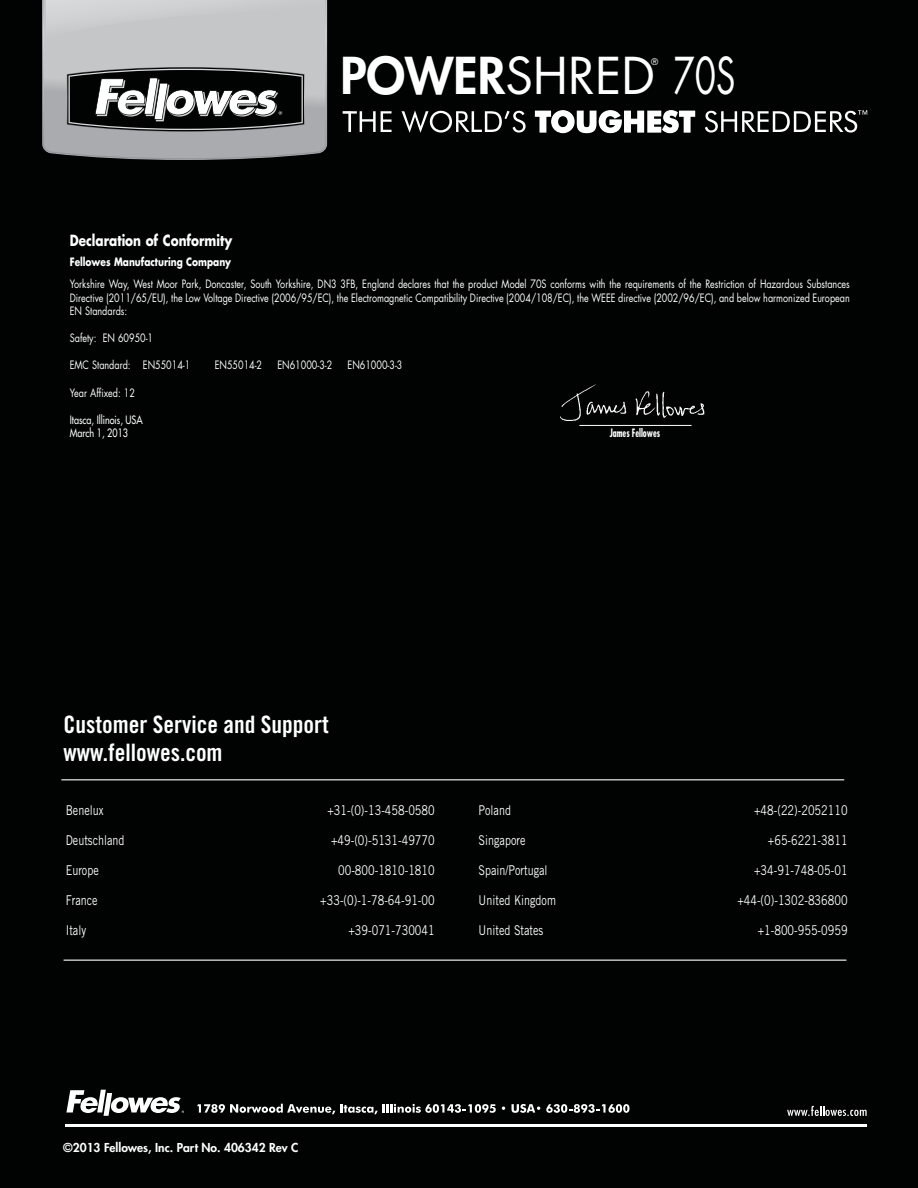
<style>
.page{position:relative;width:918px;height:1188px;background:#010202}
.page>*{position:absolute;margin:0;border:0;box-sizing:border-box;transform-origin:0 0}
.t1{font:49.5px "Futura Std";color:#fff}
.t2{font:24px/28.8px "Trade Gothic Bold Cond Twenty";color:#fff}
.t3{font:700 15px "Futura Std";color:#fff;scale:.8 1}
.t4{font:13.5px "Trade Gothic";color:#fff;scale:.8 1}
.t5{font:800 12px "Futura Std";color:#fff}
.t6{font:11.25px/13.5px "Futura Std";color:#fff;text-align:justify;scale:.8 1}
.t7{font:500 11.25px/13.5px "Futura Std";color:#fff;scale:.8 1}
.t8{font:700 11.25px "Futura Std";color:#fff;scale:.8 1}
.t9{font:700 condensed 11.25px "Futura Std";color:#fff;scale:.8 1}
.t10{font:9px "Futura Std";color:#fff}
.s1{font-weight:800}
</style>
<div class="page">
<svg style="left:66px;top:1090px;width:118px;height:26px"></svg>
<hr style="left:65px;top:1124px;width:802px;height:3px;background:#fff">
<svg style="left:787px;top:1106px;width:80px;height:10px"></svg>
<svg style="left:197px;top:1104px;width:299px;height:10px"></svg>
<svg style="left:512px;top:1104px;width:28px;height:9px"></svg>
<svg style="left:546px;top:1104px;width:84px;height:9px"></svg>
<svg style="left:351px;top:111px;width:41px;height:21px"></svg>
<svg style="left:402px;top:110px;width:124px;height:23px"></svg>
<svg style="left:535px;top:110px;width:160px;height:23px"></svg>
<svg style="left:705px;top:110px;width:162px;height:23px"></svg>
<img style="left:42px;top:0;width:301px;height:145px">
<img style="left:343px;top:111px;width:8px;height:21px">
<svg style="left:42px;top:144px;width:285px;height:16px;background:#8c8e90"></svg>
<svg style="left:46px;top:0;width:279px;height:38px;background:#c8cacc"></svg>
<svg style="left:67px;top:67px;width:237px;height:65px"></svg>
<hr style="left:64px;top:959px;width:782px;height:2px;background:#bdbec0">
<hr style="left:61px;top:779px;width:783px;height:2px;background:#bdbec0">
<img style="left:560px;top:384px;width:145px;height:41px">
<hr style="left:579px;top:425px;width:113px;height:1px;background:#fff">
<h1 class="t1" style="left:340px;top:53px;width:396px"><span class="s1">POWER</span>SHRED 70S</h1>
<p class="t10" style="left:651px;top:58px;width:9px">®</p>
<h3 class="t3" style="left:70px;top:233px;width:205px">Declaration of Conformity</h3>
<p class="t8" style="left:70px;top:257px;width:203px">Fellowes Manufacturing Company</p>
<p class="t6" style="left:70px;top:278px;width:977px">Yorkshire Way, West Moor Park, Doncaster, South Yorkshire, DN3 3FB, England declares that the product Model 70S conforms with the requirements of the Restriction of Hazardous Substances Directive (2011/65/EU), the Low Voltage Directive (2006/95/EC), the Electromagnetic Compatibility Directive (2004/108/EC), the WEEE directive (2002/96/EC), and below harmonized European EN Standards:</p>
<p class="t6" style="left:70px;top:332px;width:106px">Safety: EN 60950-1</p>
<p class="t6" style="left:70px;top:359px;width:152px">EMC Standard: EN55014-1</p>
<p class="t6" style="left:215px;top:359px;width:61px">EN55014-2</p>
<p class="t6" style="left:277px;top:359px;width:70px">EN61000-3-2</p>
<p class="t6" style="left:348px;top:359px;width:70px">EN61000-3-3</p>
<p class="t6" style="left:70px;top:387px;width:83px">Year Affixed: 12</p>
<p class="t7" style="left:70px;top:414px;width:93px">Itasca, Illinois, USA<br>March 1, 2013</p>
<p class="t9" style="left:610px;top:428px;width:65px">James Fellowes</p>
<h2 class="t2" style="left:64px;top:712px;width:267px">Customer Service and Support www.fellowes.com</h2>
<p class="t4" style="left:66px;top:806px;width:49px">Benelux</p>
<p class="t4" style="left:328px;top:806px;width:136px">+31-(0)-13-458-0580</p>
<p class="t4" style="left:66px;top:836px;width:75px">Deutschland</p>
<p class="t4" style="left:331px;top:836px;width:131px">+49-(0)-5131-49770</p>
<p class="t4" style="left:66px;top:866px;width:43px">Europe</p>
<p class="t4" style="left:338px;top:866px;width:122px">00-800-1810-1810</p>
<p class="t4" style="left:66px;top:896px;width:41px">France</p>
<p class="t4" style="left:320px;top:896px;width:145px">+33-(0)-1-78-64-91-00</p>
<p class="t4" style="left:66px;top:926px;width:27px">Italy</p>
<p class="t4" style="left:349px;top:926px;width:109px">+39-071-730041</p>
<p class="t4" style="left:479px;top:806px;width:42px">Poland</p>
<p class="t4" style="left:754px;top:806px;width:118px">+48-(22)-2052110</p>
<p class="t4" style="left:479px;top:836px;width:60px">Singapore</p>
<p class="t4" style="left:768px;top:836px;width:101px">+65-6221-3811</p>
<p class="t4" style="left:479px;top:866px;width:88px">Spain/Portugal</p>
<p class="t4" style="left:754px;top:866px;width:118px">+34-91-748-05-01</p>
<p class="t4" style="left:479px;top:896px;width:98px">United Kingdom</p>
<p class="t4" style="left:737px;top:896px;width:139px">+44-(0)-1302-836800</p>
<p class="t4" style="left:479px;top:926px;width:83px">United States</p>
<p class="t4" style="left:758px;top:926px;width:114px">+1-800-955-0959</p>
<p class="t5" style="left:63px;top:1140px;width:237px">©2013 Fellowes, Inc. Part No. 406342 Rev C</p>
</div>
